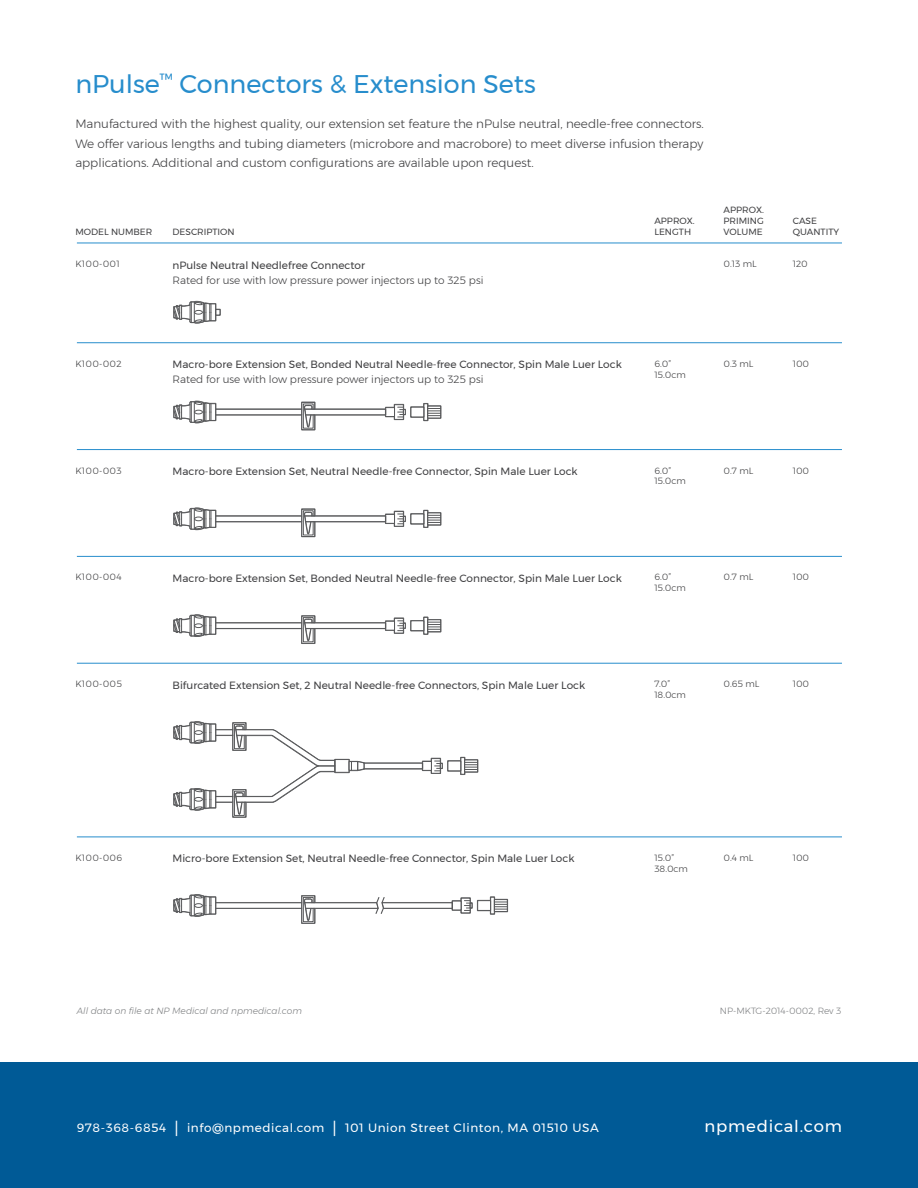
<style>
.page{position:relative;width:918px;height:1188px;background:#fff}
.page>*{position:absolute;margin:0;border:0;box-sizing:border-box;transform-origin:0 0}
.t1{font:25.5px "Montserrat";color:#278dcc}
.t2{font:16.5px "Montserrat";letter-spacing:.05em;color:#fff}
.t3{font:300 12px/19.5px "Montserrat";color:#404042;text-align:justify}
.t4{font:12px "Montserrat";letter-spacing:.05em;color:#fff}
.t5{font:10.5px "Montserrat";color:#404042}
.t6{font:300 10.5px "Montserrat";color:#404042}
.t7{font:300 9px/10.8px "Montserrat";color:#404042}
.t8{font:9px/10.8px "Montserrat";color:#404042}
.t9{font:italic 300 9px "Montserrat";color:#808284}
.t10{font:300 9px "Montserrat";color:#808284}
.s1{font-size:16.5px}
</style>
<div class="page">
<div style="left:0;top:1062px;width:918px;height:126px;background:#005a96"></div>
<svg style="left:173px;top:894px;width:335px;height:30px"></svg>
<svg style="left:173px;top:721px;width:305px;height:97px"></svg>
<svg style="left:173px;top:401px;width:268px;height:29px"></svg>
<svg style="left:173px;top:614px;width:268px;height:30px"></svg>
<svg style="left:173px;top:507px;width:268px;height:30px"></svg>
<svg style="left:173px;top:301px;width:48px;height:23px"></svg>
<hr style="left:77px;top:243px;width:765px;height:1px;background:#278dcc">
<hr style="left:77px;top:342px;width:765px;height:1px;background:#278dcc">
<hr style="left:77px;top:556px;width:765px;height:1px;background:#278dcc">
<hr style="left:77px;top:449px;width:765px;height:1px;background:#278dcc">
<hr style="left:77px;top:663px;width:765px;height:1px;background:#278dcc">
<hr style="left:77px;top:837px;width:765px;height:1px;background:#278dcc">
<h1 class="t1" style="left:75px;top:64px;width:462px">nPulse<sup>™</sup> Connectors &amp; Extension Sets</h1>
<p class="t3" style="left:75px;top:114px;width:630px">Manufactured with the highest quality, our extension set feature the nPulse neutral, needle-free connectors.<br>We offer various lengths and tubing diameters (microbore and macrobore) to meet diverse infusion therapy applications. Additional and custom configurations are available upon request.</p>
<p class="t8" style="left:75px;top:226px;width:79px">MODEL NUMBER</p>
<p class="t8" style="left:173px;top:226px;width:64px">DESCRIPTION</p>
<p class="t7" style="left:75px;top:258px;width:46px">K100-001</p>
<p class="t5" style="left:173px;top:257px;width:194px">nPulse Neutral Needlefree Connector</p>
<p class="t6" style="left:173px;top:272px;width:312px">Rated for use with low pressure power injectors up to 325 psi</p>
<p class="t8" style="left:654px;top:215px;width:42px">APPROX.<br>LENGTH</p>
<p class="t8" style="left:724px;top:205px;width:42px;text-align:justify">APPROX.<br>PRIMING VOLUME</p>
<p class="t7" style="left:724px;top:258px;width:35px">0.13 mL</p>
<p class="t8" style="left:793px;top:216px;width:48px">CASE<br>QUANTITY</p>
<p class="t7" style="left:793px;top:258px;width:16px">120</p>
<p class="t7" style="left:75px;top:358px;width:48px">K100-002</p>
<p class="t5" style="left:173px;top:357px;width:451px">Macro-bore Extension Set, Bonded Neutral Needle-free Connector, Spin Male Luer Lock</p>
<p class="t6" style="left:173px;top:372px;width:312px">Rated for use with low pressure power injectors up to 325 psi</p>
<p class="t7" style="left:654px;top:358px;width:33px">6.0”<br>15.0cm</p>
<p class="t7" style="left:724px;top:358px;width:31px">0.3 mL</p>
<p class="t7" style="left:793px;top:358px;width:18px">100</p>
<p class="t7" style="left:75px;top:465px;width:48px">K100-003</p>
<p class="t5" style="left:173px;top:463px;width:407px">Macro-bore Extension Set, Neutral Needle-free Connector, Spin Male Luer Lock</p>
<p class="t7" style="left:654px;top:465px;width:33px">6.0”<br>15.0cm</p>
<p class="t7" style="left:724px;top:465px;width:31px">0.7 mL</p>
<p class="t7" style="left:793px;top:465px;width:18px">100</p>
<p class="t7" style="left:75px;top:572px;width:48px">K100-004</p>
<p class="t7" style="left:75px;top:679px;width:48px">K100-005</p>
<p class="t5" style="left:173px;top:570px;width:451px">Macro-bore Extension Set, Bonded Neutral Needle-free Connector, Spin Male Luer Lock</p>
<p class="t7" style="left:654px;top:572px;width:33px">6.0”<br>15.0cm</p>
<p class="t5" style="left:173px;top:677px;width:414px">Bifurcated Extension Set, 2 Neutral Needle-free Connectors, Spin Male Luer Lock</p>
<p class="t7" style="left:654px;top:679px;width:33px">7.0”<br>18.0cm</p>
<p class="t7" style="left:724px;top:572px;width:31px">0.7 mL</p>
<p class="t7" style="left:793px;top:572px;width:18px">100</p>
<p class="t7" style="left:724px;top:679px;width:37px">0.65 mL</p>
<p class="t7" style="left:793px;top:679px;width:18px">100</p>
<p class="t7" style="left:75px;top:852px;width:48px">K100-006</p>
<p class="t5" style="left:173px;top:851px;width:403px">Micro-bore Extension Set, Neutral Needle-free Connector, Spin Male Luer Lock</p>
<p class="t7" style="left:654px;top:852px;width:35px">15.0”<br>38.0cm</p>
<p class="t7" style="left:724px;top:852px;width:31px">0.4 mL</p>
<p class="t7" style="left:793px;top:852px;width:18px">100</p>
<p class="t9" style="left:77px;top:1004px;width:227px">All data on file at NP Medical and npmedical.com</p>
<p class="t10" style="left:720px;top:1004px;width:123px">NP-MKTG-2014-0002, Rev 3</p>
<p class="t4" style="left:77px;top:1119px;width:523px">978-368-6854 <span class="s1">|</span> info@npmedical.com <span class="s1">|</span> 101 Union Street Clinton, MA 01510 USA</p>
<h2 class="t2" style="left:704px;top:1114px;width:139px">npmedical.com</h2>
</div>
